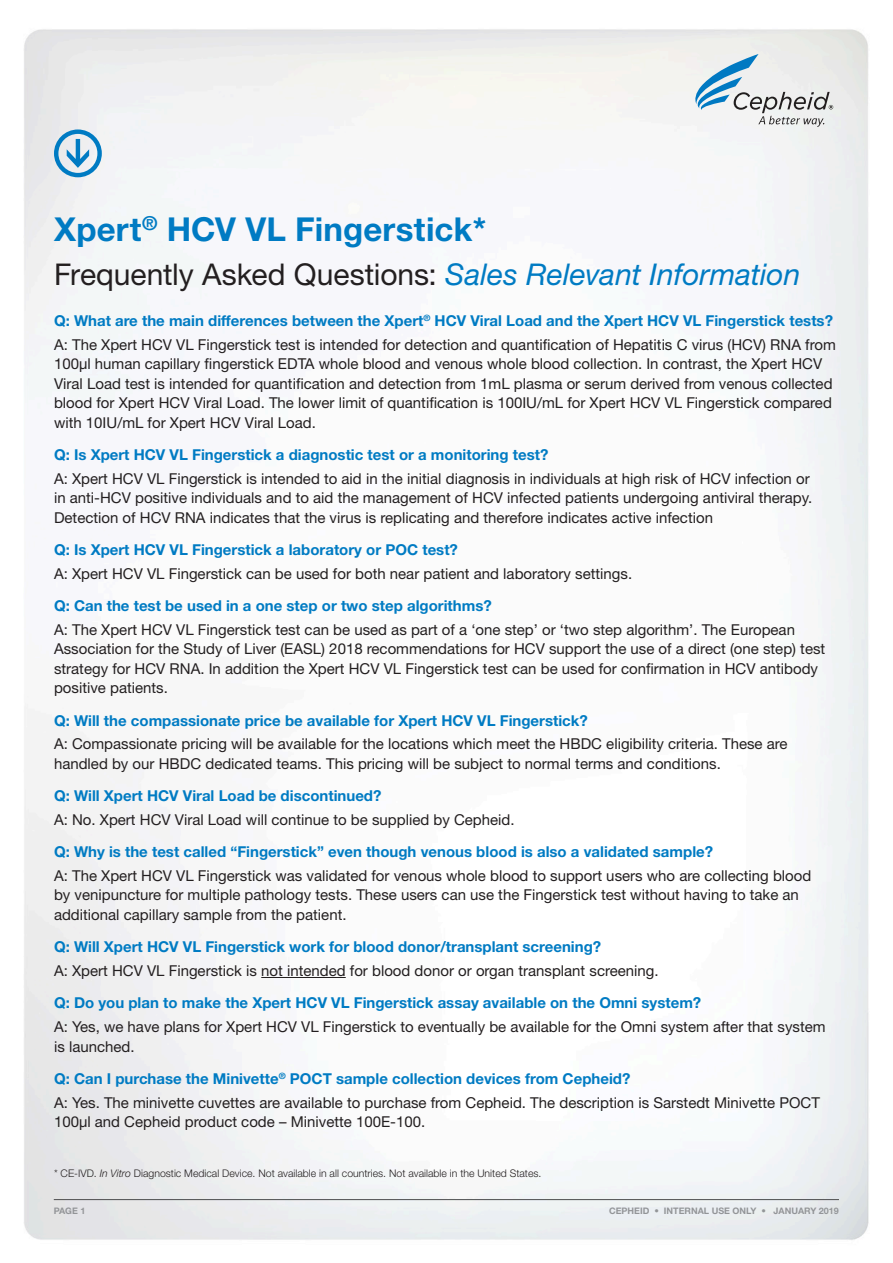
<style>
.page{position:relative;width:893px;height:1263px;background:#fff}
.page>*{position:absolute;margin:0;border:0;box-sizing:border-box;transform-origin:0 0}
.CEP__Article_Headlin{font:700 33px "Helvetica Neue LT Std";letter-spacing:.005em;color:#007bc3}
.CEP__Article_Headlin-2{font:30px "Helvetica Neue LT Std";letter-spacing:-.005em;color:#231f20}
.CEP__Body{font:15px/19.5px "Helvetica Neue LT Std";color:#231f20}
.CEP__Question{font:700 15px "Helvetica Neue LT Std";color:#007bc3}
.t1{font:300 10.5px "Helvetica Neue LT Std";color:#231f20}
.t2{font:700 9px "Helvetica Neue LT Std";color:#939598}
.s1{font-style:italic;color:#007bc3}
.s2{font-style:italic}
</style>
<div class="page">
<svg style="left:54px;top:129px;width:48px;height:48px"></svg>
<hr style="left:261px;top:977px;width:85px;height:1px;background:#231f20">
<svg style="left:692px;top:54px;width:141px;height:73px"></svg>
<hr style="left:54px;top:1199px;width:785px;height:1px;background:#4b4c4d">
<p class="CEP__Article_Headlin" style="left:54px;top:209px;width:434px">Xpert<sup>®</sup> HCV VL Fingerstick*</p>
<p class="CEP__Article_Headlin-2" style="left:54px;top:256px;width:748px">Frequently Asked Questions: <span class="s1">Sales Relevant Information</span></p>
<p class="CEP__Question" style="left:54px;top:311px;width:780px">Q: What are the main differences between the Xpert<sup>®</sup> HCV Viral Load and the Xpert HCV VL Fingerstick tests?</p>
<p class="CEP__Body" style="left:54px;top:335px;width:783px">A: The Xpert HCV VL Fingerstick test is intended for detection and quantification of Hepatitis C virus (HCV) RNA from 100µl human capillary fingerstick EDTA whole blood and venous whole blood collection. In contrast, the Xpert HCV Viral Load test is intended for quantification and detection from 1mL plasma or serum derived from venous collected blood for Xpert HCV Viral Load. The lower limit of quantification is 100IU/mL for Xpert HCV VL Fingerstick compared with 10IU/mL for Xpert HCV Viral Load.</p>
<p class="CEP__Question" style="left:54px;top:445px;width:496px">Q: Is Xpert HCV VL Fingerstick a diagnostic test or a monitoring test?</p>
<p class="CEP__Body" style="left:54px;top:469px;width:760px">A: Xpert HCV VL Fingerstick is intended to aid in the initial diagnosis in individuals at high risk of HCV infection or in anti-HCV positive individuals and to aid the management of HCV infected patients undergoing antiviral therapy.<br>Detection of HCV RNA indicates that the virus is replicating and therefore indicates active infection</p>
<p class="CEP__Question" style="left:54px;top:540px;width:405px">Q: Is Xpert HCV VL Fingerstick a laboratory or POC test?</p>
<p class="CEP__Body" style="left:54px;top:564px;width:580px">A: Xpert HCV VL Fingerstick can be used for both near patient and laboratory settings.</p>
<p class="CEP__Question" style="left:54px;top:596px;width:439px">Q: Can the test be used in a one step or two step algorithms?</p>
<p class="CEP__Body" style="left:54px;top:620px;width:773px">A: The Xpert HCV VL Fingerstick test can be used as part of a ‘one step’ or ‘two step algorithm’. The European Association for the Study of Liver (EASL) 2018 recommendations for HCV support the use of a direct (one step) test strategy for HCV RNA. In addition the Xpert HCV VL Fingerstick test can be used for confirmation in HCV antibody positive patients.</p>
<p class="CEP__Question" style="left:54px;top:711px;width:535px">Q: Will the compassionate price be available for Xpert HCV VL Fingerstick?</p>
<p class="CEP__Body" style="left:54px;top:734px;width:735px">A: Compassionate pricing will be available for the locations which meet the HBDC eligibility criteria. These are handled by our HBDC dedicated teams. This pricing will be subject to normal terms and conditions.</p>
<p class="CEP__Question" style="left:54px;top:786px;width:329px">Q: Will Xpert HCV Viral Load be discontinued?</p>
<p class="CEP__Body" style="left:54px;top:810px;width:462px">A: No. Xpert HCV Viral Load will continue to be supplied by Cepheid.</p>
<p class="CEP__Question" style="left:54px;top:842px;width:661px">Q: Why is the test called “Fingerstick” even though venous blood is also a validated sample?</p>
<p class="CEP__Body" style="left:54px;top:866px;width:759px">A: The Xpert HCV VL Fingerstick was validated for venous whole blood to support users who are collecting blood by venipuncture for multiple pathology tests. These users can use the Fingerstick test without having to take an additional capillary sample from the patient.</p>
<p class="CEP__Question" style="left:54px;top:937px;width:549px">Q: Will Xpert HCV VL Fingerstick work for blood donor/transplant screening?</p>
<p class="CEP__Body" style="left:54px;top:961px;width:606px">A: Xpert HCV VL Fingerstick is not intended for blood donor or organ transplant screening.</p>
<p class="CEP__Question" style="left:54px;top:994px;width:649px">Q: Do you plan to make the Xpert HCV VL Fingerstick assay available on the Omni system?</p>
<p class="CEP__Body" style="left:54px;top:1017px;width:773px">A: Yes, we have plans for Xpert HCV VL Fingerstick to eventually be available for the Omni system after that system is launched.</p>
<p class="CEP__Question" style="left:54px;top:1069px;width:578px">Q: Can I purchase the Minivette<sup>®</sup> POCT sample collection devices from Cepheid?</p>
<p class="CEP__Body" style="left:54px;top:1092px;width:767px">A: Yes. The minivette cuvettes are available to purchase from Cepheid. The description is Sarstedt Minivette POCT<br>100µl and Cepheid product code – Minivette 100E-100.</p>
<p class="t1" style="left:54px;top:1167px;width:489px">* CE-IVD. <span class="s2">In Vitro</span> Diagnostic Medical Device. Not available in all countries. Not available in the United States.</p>
<p class="t2" style="left:54px;top:1205px;width:33px">PAGE 1</p>
<p class="t2" style="left:609px;top:1205px;width:231px">CEPHEID • INTERNAL USE ONLY • JANUARY 2019</p>
</div>
